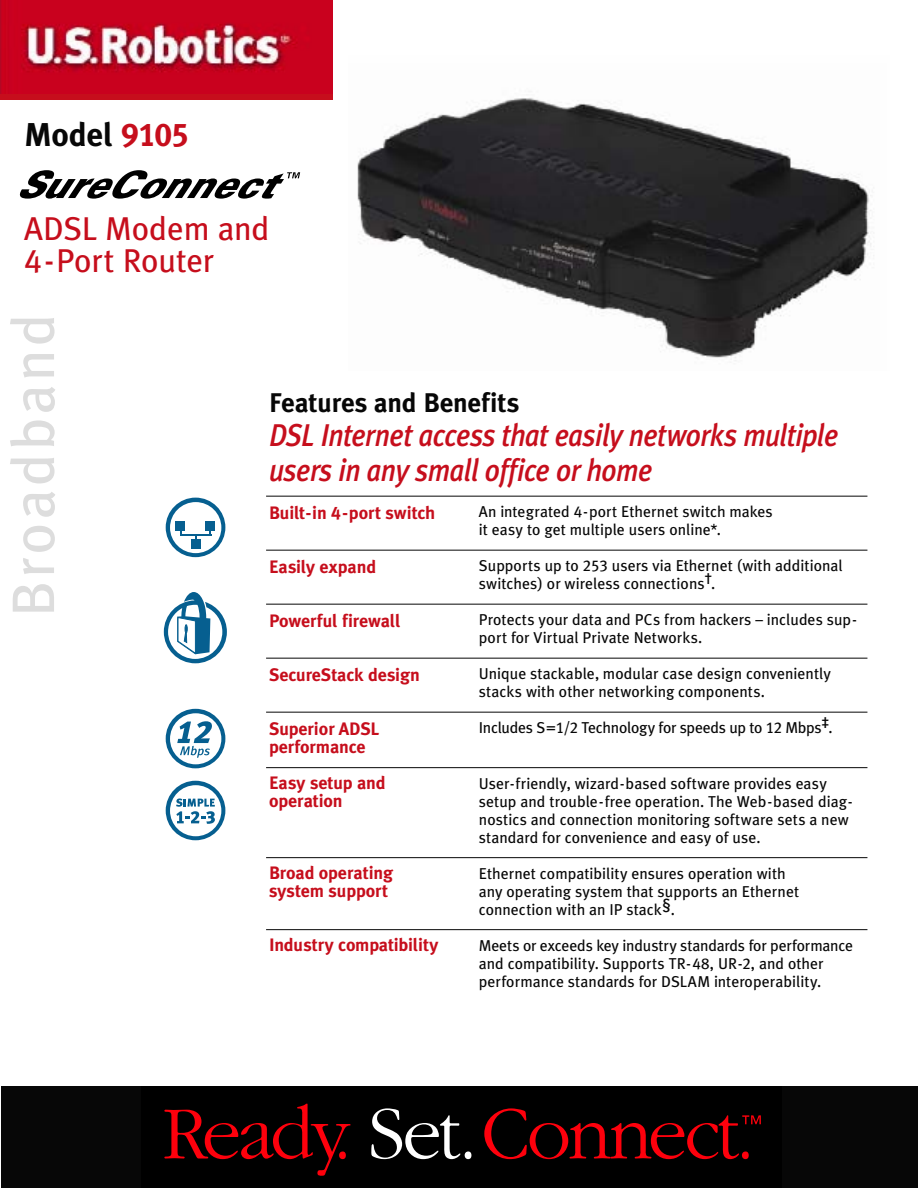
<style>
.page{position:relative;width:918px;height:1188px;background:#fff}
.page>*{position:absolute;margin:0;border:0;box-sizing:border-box;transform-origin:0 0}
.t1{font:60px "Meta Plus Lining";letter-spacing:.05em;color:#ddd}
.t2{font:33px/31.5px "Meta Plus Lining";letter-spacing:-.005em;color:#c60e1c}
.t3{font:700 33px "Meta Plus Lining";letter-spacing:-.015em;color:#070707}
.t4{font:italic 500 31.5px/34.5px "Meta Plus Lining";letter-spacing:-.02em;color:#c60e1c;scale:.9 1}
.t5{font:700 27px "Meta Plus Lining";letter-spacing:-.005em;color:#070707}
.t6{font:700 18px/18px "Meta Plus Lining";letter-spacing:-.005em;color:#c60e1c}
.t7{font:15.75px/18px "Meta Plus Lining";color:#070707}
.s1{color:#c60e1c}
</style>
<div class="page">
<div style="left:0;top:0;width:333px;height:99px;background:#c60e1c"></div>
<img style="left:0;top:1px;width:333px;height:93px">
<hr style="left:266px;top:496px;width:601px;height:1px;background:#070707">
<hr style="left:266px;top:550px;width:601px;height:1px;background:#070707">
<hr style="left:266px;top:604px;width:601px;height:1px;background:#070707">
<hr style="left:266px;top:658px;width:601px;height:1px;background:#070707">
<hr style="left:266px;top:712px;width:601px;height:1px;background:#070707">
<hr style="left:266px;top:767px;width:601px;height:1px;background:#070707">
<hr style="left:266px;top:857px;width:601px;height:1px;background:#070707">
<hr style="left:266px;top:929px;width:601px;height:1px;background:#070707">
<img style="left:357px;top:98px;width:517px;height:263px">
<svg style="left:20px;top:170px;width:280px;height:29px"></svg>
<div style="left:1px;top:1087px;width:917px;height:101px;background:#070707"></div>
<div style="left:141px;top:1087px;width:640px;height:101px;background:#000"></div>
<svg style="left:164px;top:1104px;width:187px;height:72px"></svg>
<div style="left:339px;top:1151px;width:7px;height:8px;background:#fe000c;border-radius:50%"></div>
<svg style="left:371px;top:1108px;width:89px;height:51px"></svg>
<div style="left:465px;top:1151px;width:6px;height:8px;background:#fff;border-radius:50%"></div>
<svg style="left:484px;top:1108px;width:277px;height:51px"></svg>
<svg style="left:166px;top:498px;width:59px;height:59px"></svg>
<svg style="left:166px;top:781px;width:59px;height:59px"></svg>
<svg style="left:164px;top:592px;width:63px;height:72px"></svg>
<svg style="left:166px;top:709px;width:59px;height:59px"></svg>
<h2 class="t3" style="left:24px;top:115px;width:166px">Model <span class="s1">9105</span></h2>
<h2 class="t2" style="left:24px;top:213px;width:247px">ADSL Modem and<br>4-Port Router</h2>
<h1 class="t1" style="left:-2px;top:617px;width:305px;rotate:-90deg">Broadband</h1>
<h3 class="t5" style="left:269px;top:387px;width:252px">Features and Benefits</h3>
<h3 class="t4" style="left:269px;top:418px;width:634px">DSL Internet access that easily networks multiple users in any small office or home</h3>
<p class="t6" style="left:269px;top:503px;width:168px">Built-in 4-port switch</p>
<p class="t6" style="left:269px;top:557px;width:109px">Easily expand</p>
<p class="t6" style="left:269px;top:611px;width:133px">Powerful firewall</p>
<p class="t6" style="left:269px;top:665px;width:152px">SecureStack design</p>
<p class="t6" style="left:269px;top:719px;width:112px">Superior ADSL performance</p>
<p class="t6" style="left:269px;top:773px;width:118px">Easy setup and operation</p>
<p class="t6" style="left:269px;top:863px;width:126px">Broad operating system support</p>
<p class="t6" style="left:269px;top:935px;width:171px">Industry compatibility</p>
<p class="t7" style="left:479px;top:503px;width:295px">An integrated 4-port Ethernet switch makes it easy to get multiple users online*.</p>
<p class="t7" style="left:479px;top:557px;width:365px">Supports up to 253 users via Ethernet (with additional switches) or wireless connections†.</p>
<p class="t7" style="left:479px;top:611px;width:380px">Protects your data and PCs from hackers – includes sup&shy;port for Virtual Private Networks.</p>
<p class="t7" style="left:479px;top:665px;width:354px">Unique stackable, modular case design conveniently stacks with other networking components.</p>
<p class="t7" style="left:479px;top:719px;width:355px">Includes S=1/2 Technology for speeds up to 12 Mbps‡.</p>
<p class="t7" style="left:479px;top:774px;width:375px">User-friendly, wizard-based software provides easy setup and trouble-free operation. The Web-based diag&shy;nostics and connection monitoring software sets a new standard for convenience and easy of use.</p>
<p class="t7" style="left:479px;top:864px;width:322px">Ethernet compatibility ensures operation with any operating system that supports an Ethernet connection with an IP stack§.</p>
<p class="t7" style="left:479px;top:936px;width:376px">Meets or exceeds key industry standards for performance and compatibility. Supports TR-48, UR-2, and other performance standards for DSLAM interoperability.</p>
</div>
